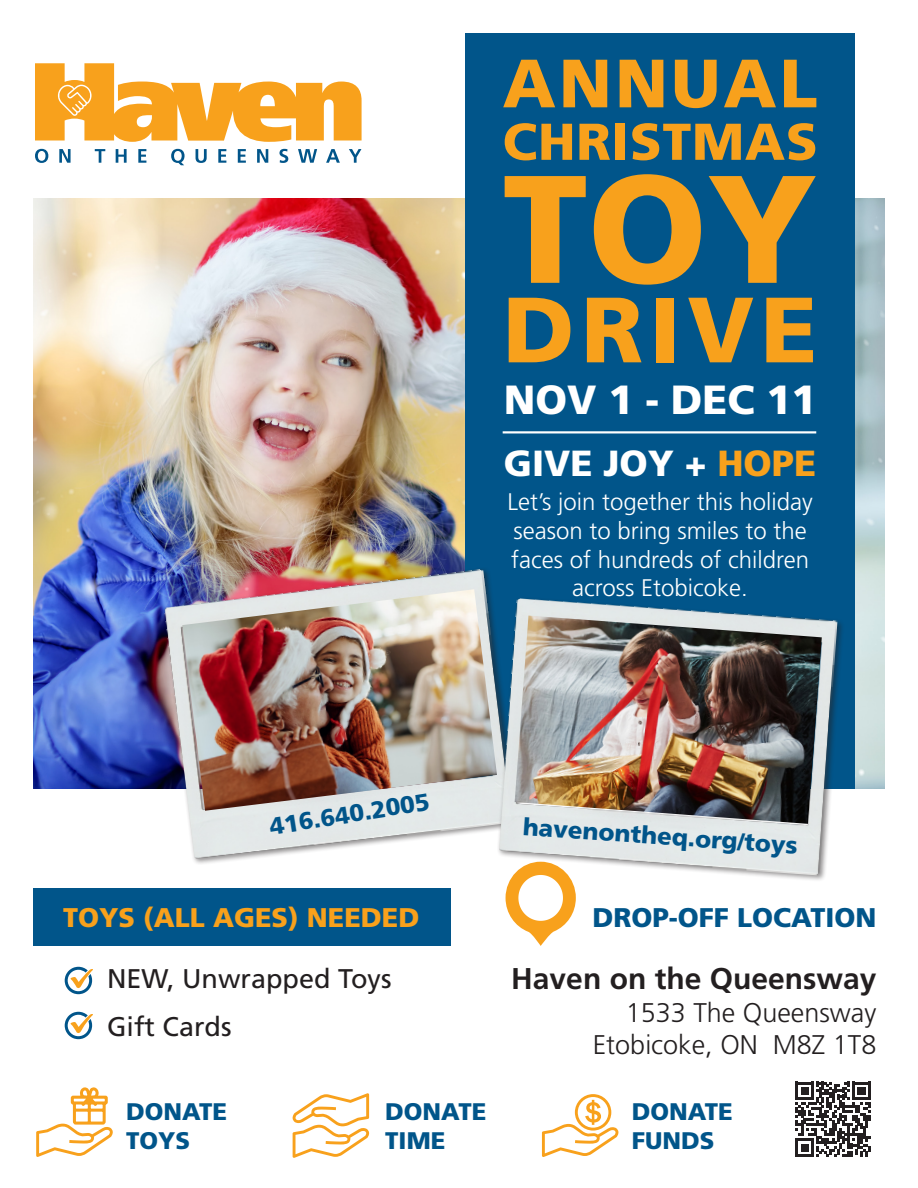
<style>
.page{position:relative;width:918px;height:1188px;background:#fff}
.page>*{position:absolute;margin:0;border:0;box-sizing:border-box;transform-origin:0 0}
.t1{font:900 153px "Frutiger LT Std";color:#f8a11c}
.t2{font:900 92.55px "Frutiger LT Std";letter-spacing:.07em;color:#f8a11c}
.t3{font:900 68.25px "Frutiger LT Std";letter-spacing:.045em;color:#f8a11c}
.t4{font:900 51.75px "Frutiger LT Std";letter-spacing:.02em;color:#f8a11c}
.t5{font:900 40.65px "Frutiger LT Std";color:#fff}
.t6{font:900 36.3px "Frutiger LT Std";color:#fff}
.t7{font:700 30px "Frutiger LT Std";color:#231f20}
.t8{font:300 27px/32.4px "Frutiger LT Std";color:#231f20;text-align:right}
.t9{font:27px/47.7px "Frutiger LT Std";color:#231f20}
.t10{font:900 27px "Frutiger LT Std";color:#f8a11c}
.t11{font:900 27px "Frutiger LT Std";color:#01558a}
.t12{font:300 24px/28.8px "Frutiger LT Std";color:#fff;text-align:center}
.t13{font:900 24px/28.8px "Frutiger LT Std";color:#01558a}
.s1{color:#f8a11c}
</style>
<div class="page">
<img style="left:34px;top:198px;width:850px;height:591px">
<div style="left:465px;top:34px;width:390px;height:755px;background:#01558a"></div>
<div style="left:163px;top:567px;width:357px;height:299px;background:#231f20;opacity:.5"></div>
<img style="left:164px;top:569px;width:350px;height:292px">
<img style="left:182px;top:589px;width:315px;height:222px">
<div style="left:497px;top:596px;width:347px;height:286px;background:#231f20;opacity:.5"></div>
<img style="left:499px;top:598px;width:338px;height:278px">
<img style="left:515px;top:616px;width:307px;height:208px">
<hr style="left:503px;top:431px;width:313px;height:2px;background:#fff">
<svg style="left:35px;top:149px;width:326px;height:16px"></svg>
<svg style="left:35px;top:63px;width:327px;height:79px"></svg>
<div style="left:34px;top:888px;width:417px;height:58px;background:#01558a"></div>
<svg style="left:65px;top:967px;width:28px;height:27px"></svg>
<svg style="left:65px;top:1012px;width:28px;height:27px"></svg>
<svg style="left:506px;top:862px;width:70px;height:84px"></svg>
<svg style="left:796px;top:1082px;width:74px;height:75px"></svg>
<svg style="left:542px;top:1094px;width:77px;height:63px"></svg>
<svg style="left:292px;top:1093px;width:77px;height:65px"></svg>
<svg style="left:36px;top:1087px;width:77px;height:70px"></svg>
<h3 class="t3" style="left:503px;top:42px;width:316px">ANNUAL</h3>
<h3 class="t4" style="left:503px;top:110px;width:316px">CHRISTMAS</h3>
<h1 class="t1" style="left:503px;top:137px;width:316px">TOY</h1>
<h2 class="t2" style="left:503px;top:274px;width:316px">DRIVE</h2>
<h3 class="t5" style="left:504px;top:376px;width:314px">NOV 1 - DEC 11</h3>
<h3 class="t6" style="left:504px;top:442px;width:314px">GIVE JOY + <span class="s1">HOPE</span></h3>
<p class="t12" style="left:507px;top:488px;width:307px">Let’s join together this holiday season to bring smiles to the faces of hundreds of children across Etobicoke.</p>
<p class="t13" style="left:268px;top:812px;width:163px;rotate:-9deg">416.640.2005</p>
<p class="t10" style="left:63px;top:901px;width:358px">TOYS (ALL AGES) NEEDED</p>
<p class="t9" style="left:107px;top:955px;width:286px">NEW, Unwrapped Toys<br>Gift Cards</p>
<p class="t13" style="left:126px;top:1098px;width:103px">DONATE<br>TOYS</p>
<p class="t13" style="left:385px;top:1098px;width:103px">DONATE<br>TIME</p>
<p class="t13" style="left:524px;top:812px;width:277px;rotate:4deg">havenontheq.org/toys</p>
<p class="t11" style="left:592px;top:902px;width:286px">DROP-OFF LOCATION</p>
<p class="t7" style="left:511px;top:961px;width:367px">Haven on the Queensway</p>
<p class="t8" style="left:593px;top:997px;width:285px">1533 The Queensway<br>Etobicoke, ON M8Z 1T8</p>
<p class="t13" style="left:632px;top:1098px;width:103px">DONATE<br>FUNDS</p>
</div>
